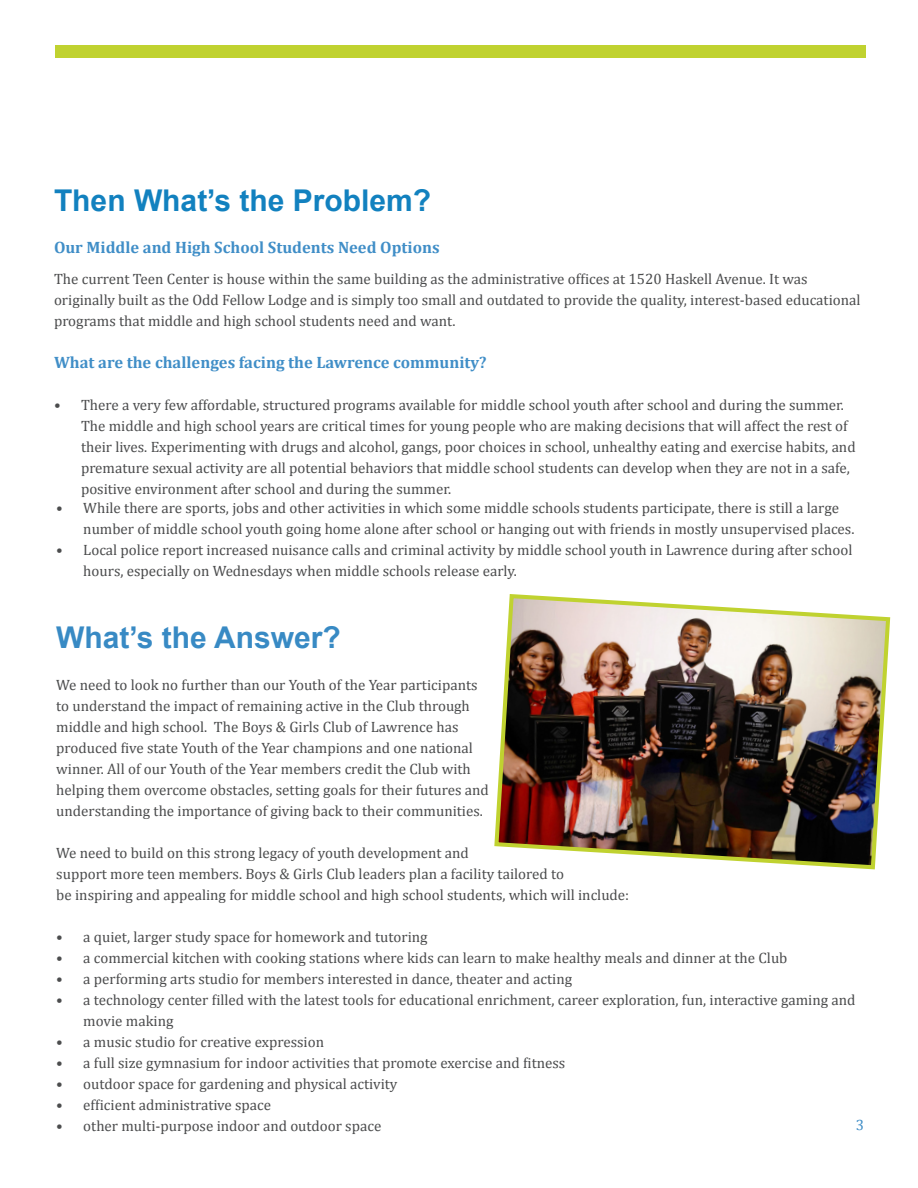
<style>
.page{position:relative;width:918px;height:1188px;background:#fff}
.page>*{position:absolute;margin:0;border:0;box-sizing:border-box;transform-origin:0 0}
.Sub_head{font:700 30px "Arial";color:#1281bf}
.Page_header{font:700 30px "Arial";color:#388ac4}
.t1{font:700 16.5px "Cambria";color:#408ec7}
.t2{font:15px/21px "Cambria";color:#4b4c4d}
.t3{font:15px "Cambria";color:#408ec7}
</style>
<div class="page">
<div style="left:55px;top:46px;width:811px;height:12px;background:#c0d230"></div>
<img style="left:494px;top:594px;width:397px;height:276px">
<p class="Sub_head" style="left:54px;top:180px;width:379px">Then What’s the Problem?</p>
<p class="t1" style="left:54px;top:236px;width:387px">Our Middle and High School Students Need Options</p>
<p class="t2" style="left:54px;top:268px;width:808px">The current Teen Center is house within the same building as the administrative offices at 1520 Haskell Avenue. It was originally built as the Odd Fellow Lodge and is simply too small and outdated to provide the quality, interest-based educational programs that middle and high school students need and want.</p>
<p class="t1" style="left:54px;top:351px;width:434px">What are the challenges facing the Lawrence community?</p>
<p class="t2" style="left:81px;top:394px;width:776px;text-indent:-27px">• There a very few affordable, structured programs available for middle school youth after school and during the summer.<br>The middle and high school years are critical times for young people who are making decisions that will affect the rest of their lives. Experimenting with drugs and alcohol, gangs, poor choices in school, unhealthy eating and exercise habits, and premature sexual activity are all potential behaviors that middle school students can develop when they are not in a safe, positive environment after school and during the summer.</p>
<p class="t2" style="left:83px;top:497px;width:773px;text-indent:-27px">• While there are sports, jobs and other activities in which some middle schools students participate, there is still a large number of middle school youth going home alone after school or hanging out with friends in mostly unsupervised places.</p>
<p class="t2" style="left:83px;top:539px;width:771px;text-indent:-27px">• Local police report increased nuisance calls and criminal activity by middle school youth in Lawrence during after school hours, especially on Wednesdays when middle schools release early.</p>
<p class="Page_header" style="left:56px;top:617px;width:286px">What’s the Answer?</p>
<p class="t2" style="left:56px;top:674px;width:434px">We need to look no further than our Youth of the Year participants to understand the impact of remaining active in the Club through middle and high school. The Boys &amp; Girls Club of Lawrence has produced five state Youth of the Year champions and one national winner. All of our Youth of the Year members credit the Club with helping them overcome obstacles, setting goals for their futures and understanding the importance of giving back to their communities.</p>
<p class="t2" style="left:56px;top:842px;width:574px">We need to build on this strong legacy of youth development and<br>support more teen members. Boys &amp; Girls Club leaders plan a facility tailored to<br>be inspiring and appealing for middle school and high school students, which will include:</p>
<p class="t2" style="left:56px;top:926px;width:373px">• a quiet, larger study space for homework and tutoring</p>
<p class="t2" style="left:56px;top:947px;width:733px">• a commercial kitchen with cooking stations where kids can learn to make healthy meals and dinner at the Club</p>
<p class="t2" style="left:56px;top:968px;width:517px">• a performing arts studio for members interested in dance, theater and acting</p>
<p class="t2" style="left:83px;top:989px;width:774px;text-indent:-27px">• a technology center filled with the latest tools for educational enrichment, career exploration, fun, interactive gaming and movie making</p>
<p class="t2" style="left:56px;top:1031px;width:269px">• a music studio for creative expression</p>
<p class="t2" style="left:56px;top:1052px;width:511px">• a full size gymnasium for indoor activities that promote exercise and fitness</p>
<p class="t2" style="left:56px;top:1073px;width:343px">• outdoor space for gardening and physical activity</p>
<p class="t2" style="left:56px;top:1094px;width:216px">• efficient administrative space</p>
<p class="t2" style="left:56px;top:1115px;width:327px">• other multi-purpose indoor and outdoor space</p>
<p class="t3" style="left:856px;top:1116px;width:10px">3</p>
</div>
